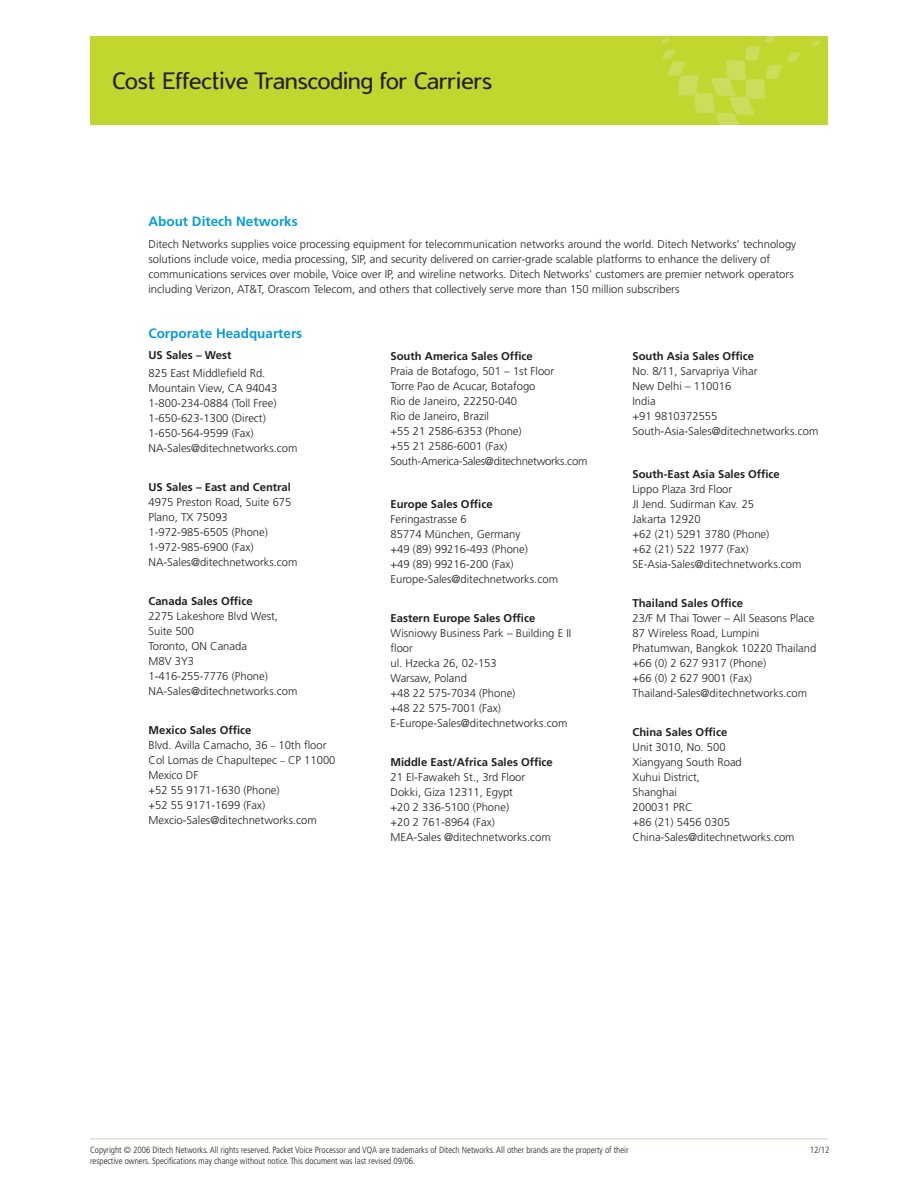
<style>
.page{position:relative;width:918px;height:1188px;background:#fff}
.page>*{position:absolute;margin:0;border:0;box-sizing:border-box;transform-origin:0 0}
.t1{font:27px "Domestos Sans";color:#231f20}
.Subhead_Level_3{font:700 13.5px "Frutiger";color:#069ddc}
.Corporate_Directory{font:300 11.25px/15px "Frutiger";color:#231f20}
.Corp_Directory_Area{font:700 11.25px "Frutiger";color:#231f20}
.Subhead_Level_3-2{font:700 11.25px "Frutiger";color:#231f20}
.t2{font:300 condensed 9px/11.2px "Frutiger";color:#231f20}
.s1{font-size:9px}
</style>
<div class="page">
<div style="left:90px;top:36px;width:737px;height:88px;background:#c1d72f"></div>
<svg style="left:811px;top:41px;width:10px;height:5px"></svg>
<svg style="left:661px;top:36px;width:139px;height:88px"></svg>
<hr style="left:90px;top:1138px;width:738px;height:1px;background:#d2cbb8">
<h1 class="t1" style="left:112px;top:66px;width:381px">Cost Effective Transcoding for Carriers</h1>
<p class="Subhead_Level_3" style="left:148px;top:214px;width:151px">About Ditech Networks</p>
<p class="Corporate_Directory" style="left:148px;top:237px;width:649px">Ditech Networks supplies voice processing equipment for telecommunication networks around the world. Ditech Networks’ technology solutions include voice, media processing, SIP, and security delivered on carrier-grade scalable platforms to enhance the delivery of communications services over mobile, Voice over IP, and wireline networks. Ditech Networks’ customers are premier network operators including Verizon, AT&amp;T, Orascom Telecom, and others that collectively serve more than 150 million subscribers</p>
<p class="Subhead_Level_3" style="left:148px;top:325px;width:155px">Corporate Headquarters</p>
<p class="Subhead_Level_3-2" style="left:148px;top:349px;width:84px">US Sales – West</p>
<p class="Corporate_Directory" style="left:148px;top:365px;width:130px">825 East Middlefield Rd.<br>Mountain View, CA 94043<br>1-800-234-0884 (Toll Free)<br>1-650-623-1300 (Direct)<br>1-650-564-9599 (Fax)</p>
<p class="Corporate_Directory" style="left:148px;top:440px;width:151px">NA-Sales@ditechnetworks.com</p>
<p class="Corp_Directory_Area" style="left:148px;top:480px;width:144px">US Sales – East and Central</p>
<p class="Corporate_Directory" style="left:148px;top:494px;width:151px">4975 Preston Road, Suite 675<br>Plano, TX 75093<br>1-972-985-6505 (Phone)<br>1-972-985-6900 (Fax)<br>NA-Sales@ditechnetworks.com</p>
<p class="Corp_Directory_Area" style="left:148px;top:594px;width:106px">Canada Sales Office</p>
<p class="Corporate_Directory" style="left:148px;top:608px;width:151px">2275 Lakeshore Blvd West,<br>Suite 500<br>Toronto, ON Canada<br>M8V 3Y3<br>1-416-255-7776 (Phone)<br>NA-Sales@ditechnetworks.com</p>
<p class="Corp_Directory_Area" style="left:148px;top:723px;width:104px">Mexico Sales Office</p>
<p class="Corporate_Directory" style="left:148px;top:737px;width:189px">Blvd. Avilla Camacho, 36 <span class="s1">–</span> 10th floor<br>Col Lomas de Chapultepec <span class="s1">–</span> CP 11000<br>Mexico DF<br>+52 55 9171-1630 (Phone)<br>+52 55 9171-1699 (Fax)<br>Mexcio-Sales@ditechnetworks.com</p>
<p class="Corp_Directory_Area" style="left:390px;top:349px;width:144px">South America Sales Office</p>
<p class="Corporate_Directory" style="left:390px;top:364px;width:198px">Praia de Botafogo, 501 – 1st Floor<br>Torre Pao de Acucar, Botafogo<br>Rio de Janeiro, 22250-040<br>Rio de Janeiro, Brazil<br>+55 21 2586-6353 (Phone)<br>+55 21 2586-6001 (Fax)<br>South-America-Sales@ditechnetworks.com</p>
<p class="Corp_Directory_Area" style="left:390px;top:497px;width:104px">Europe Sales Office</p>
<p class="Corporate_Directory" style="left:390px;top:511px;width:169px">Feringastrasse 6<br>85774 München, Germany<br>+49 (89) 99216-493 (Phone)<br>+49 (89) 99216-200 (Fax)<br>Europe-Sales@ditechnetworks.com</p>
<p class="Corp_Directory_Area" style="left:390px;top:611px;width:146px">Eastern Europe Sales Office</p>
<p class="Corporate_Directory" style="left:390px;top:625px;width:182px">Wisniowy Business Park – Building E II floor</p>
<p class="Corporate_Directory" style="left:390px;top:655px;width:108px">ul. Hzecka 26, 02-153</p>
<p class="Corporate_Directory" style="left:390px;top:670px;width:78px">Warsaw, Poland</p>
<p class="Corporate_Directory" style="left:390px;top:685px;width:126px">+48 22 575-7034 (Phone)</p>
<p class="Corporate_Directory" style="left:390px;top:700px;width:112px">+48 22 575-7001 (Fax)</p>
<p class="Corporate_Directory" style="left:390px;top:715px;width:178px">E-Europe-Sales@ditechnetworks.com</p>
<p class="Corp_Directory_Area" style="left:390px;top:755px;width:164px">Middle East/Africa Sales Office</p>
<p class="Corporate_Directory" style="left:390px;top:769px;width:136px">21 El-Fawakeh St., 3rd Floor</p>
<p class="Corporate_Directory" style="left:390px;top:784px;width:124px">Dokki, Giza 12311, Egypt</p>
<p class="Corporate_Directory" style="left:390px;top:799px;width:120px">+20 2 336-5100 (Phone)</p>
<p class="Corporate_Directory" style="left:390px;top:814px;width:106px">+20 2 761-8964 (Fax)</p>
<p class="Corporate_Directory" style="left:390px;top:829px;width:162px">MEA-Sales @ditechnetworks.com</p>
<p class="Corp_Directory_Area" style="left:633px;top:349px;width:123px">South Asia Sales Office</p>
<p class="Corporate_Directory" style="left:633px;top:364px;width:127px">No. 8/11, Sarvapriya Vihar</p>
<p class="Corporate_Directory" style="left:633px;top:379px;width:100px">New Delhi – 110016</p>
<p class="Corporate_Directory" style="left:633px;top:394px;width:25px">India</p>
<p class="Corporate_Directory" style="left:633px;top:409px;width:86px">+91 9810372555</p>
<p class="Corporate_Directory" style="left:633px;top:424px;width:187px">South-Asia-Sales@ditechnetworks.com</p>
<p class="Corp_Directory_Area" style="left:633px;top:467px;width:149px">South-East Asia Sales Office</p>
<p class="Corporate_Directory" style="left:633px;top:481px;width:170px">Lippo Plaza 3rd Floor<br>JI Jend. Sudirman Kav. 25<br>Jakarta 12920<br>+62 (21) 5291 3780 (Phone)<br>+62 (21) 522 1977 (Fax)<br>SE-Asia-Sales@ditechnetworks.com</p>
<p class="Corp_Directory_Area" style="left:633px;top:596px;width:112px">Thailand Sales Office</p>
<p class="Corporate_Directory" style="left:633px;top:610px;width:185px">23/F M Thai Tower – All Seasons Place<br>87 Wireless Road, Lumpini<br>Phatumwan, Bangkok 10220 Thailand</p>
<p class="Corporate_Directory" style="left:633px;top:655px;width:135px">+66 (0) 2 627 9317 (Phone)</p>
<p class="Corporate_Directory" style="left:633px;top:670px;width:121px">+66 (0) 2 627 9001 (Fax)</p>
<p class="Corporate_Directory" style="left:633px;top:685px;width:176px">Thailand-Sales@ditechnetworks.com</p>
<p class="Corp_Directory_Area" style="left:633px;top:725px;width:96px">China Sales Office</p>
<p class="Corporate_Directory" style="left:633px;top:739px;width:95px">Unit 3010, No. 500</p>
<p class="Corporate_Directory" style="left:633px;top:754px;width:111px">Xiangyang South Road</p>
<p class="Corporate_Directory" style="left:633px;top:769px;width:69px">Xuhui District,</p>
<p class="Corporate_Directory" style="left:633px;top:784px;width:46px">Shanghai</p>
<p class="Corporate_Directory" style="left:633px;top:799px;width:62px">200031 PRC</p>
<p class="Corporate_Directory" style="left:633px;top:814px;width:99px">+86 (21) 5456 0305</p>
<p class="Corporate_Directory" style="left:633px;top:829px;width:164px">China-Sales@ditechnetworks.com</p>
<p class="t2" style="left:90px;top:1144px;width:540px">Copyright © 2006 Ditech Networks. All rights reserved. Packet Voice Processor and VQA are trademarks of Ditech Networks. All other brands are the property of their respective owners. Specifications may change without notice. This document was last revised 09/06.</p>
<p class="t2" style="left:810px;top:1144px;width:21px">12/12</p>
</div>
